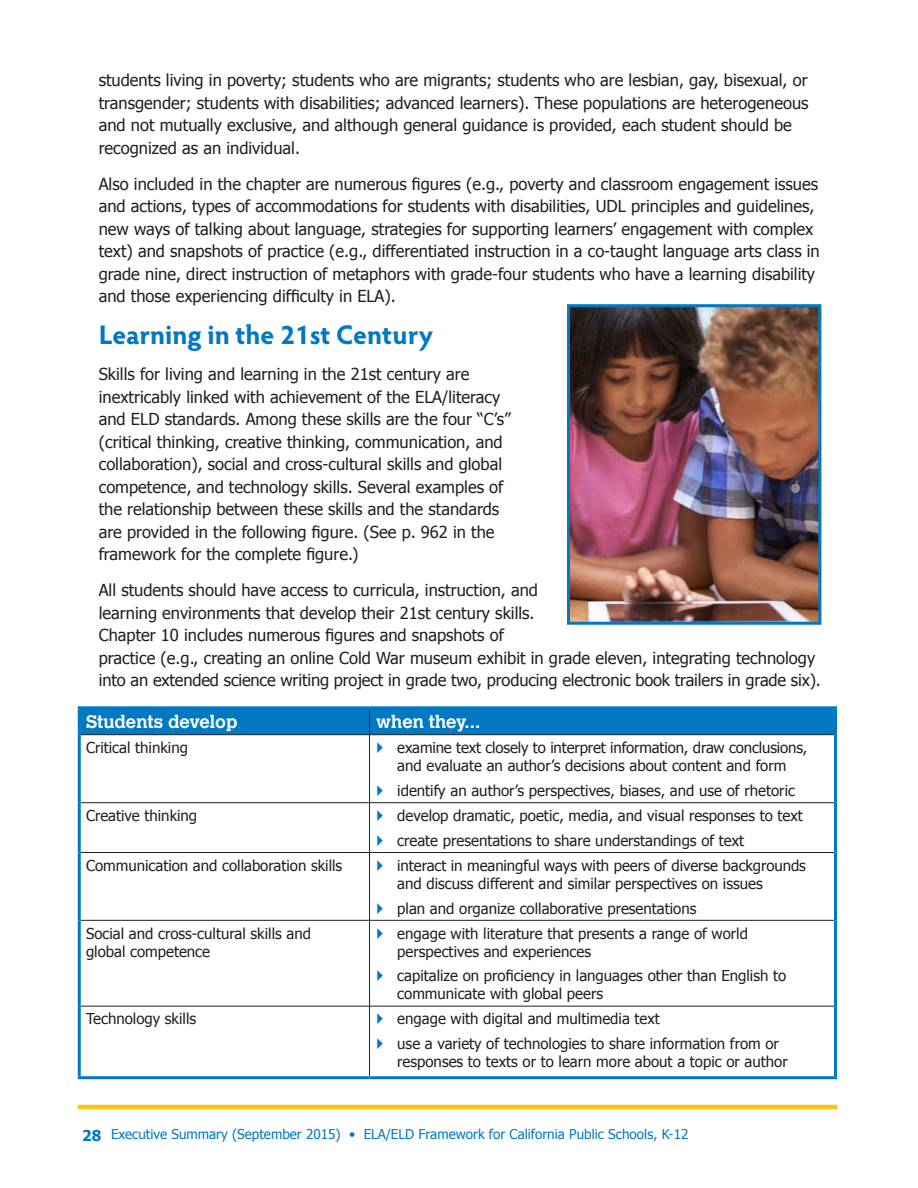
<style>
.page{position:relative;width:918px;height:1188px;background:#fff}
.page>*{position:absolute;margin:0;border:0;box-sizing:border-box;transform-origin:0 0}
.Header_2{font:700 27px "Hypatia Sans Pro";color:#0079c2}
.Body{font:700 18px "Calvert";color:#fff}
.Body-2{font:16.5px/22.5px "Tahoma";color:#231f20}
.Body-3{font:15px/18px "Tahoma";color:#231f20}
.t1{font:13.5px "Tahoma";color:#0079c2}
.s1{color:#0079c2}
.s2{font-weight:700;font-size:15px}
</style>
<div class="page">
<hr style="left:78px;top:1105px;width:759px;height:4px;background:#fec210">
<img style="left:571px;top:308px;width:246px;height:313px">
<div style="left:567px;top:304px;width:254px;height:321px;border:3px solid #0079c2"></div>
<hr style="left:81px;top:802px;width:289px;height:1px;background:#231f20">
<hr style="left:370px;top:802px;width:464px;height:1px;background:#231f20">
<hr style="left:81px;top:852px;width:289px;height:1px;background:#231f20">
<hr style="left:370px;top:852px;width:464px;height:1px;background:#231f20">
<hr style="left:81px;top:920px;width:289px;height:1px;background:#231f20">
<hr style="left:370px;top:920px;width:464px;height:1px;background:#231f20">
<hr style="left:81px;top:1006px;width:289px;height:1px;background:#231f20">
<hr style="left:370px;top:1006px;width:464px;height:1px;background:#231f20">
<hr style="left:369px;top:735px;width:1px;height:68px;background:#231f20">
<hr style="left:369px;top:803px;width:1px;height:49px;background:#231f20">
<hr style="left:369px;top:853px;width:1px;height:67px;background:#231f20">
<hr style="left:369px;top:921px;width:1px;height:85px;background:#231f20">
<hr style="left:369px;top:1006px;width:1px;height:70px;background:#231f20">
<div style="left:81px;top:709px;width:753px;height:25px;background:#0079c2"></div>
<hr style="left:81px;top:734px;width:289px;height:1px;background:#231f20">
<hr style="left:370px;top:734px;width:464px;height:1px;background:#231f20">
<hr style="left:78px;top:706px;width:292px;height:3px;background:#0079c2">
<hr style="left:78px;top:709px;width:3px;height:26px;background:#0079c2">
<hr style="left:370px;top:706px;width:467px;height:3px;background:#0079c2">
<hr style="left:834px;top:709px;width:3px;height:26px;background:#0079c2">
<hr style="left:78px;top:735px;width:3px;height:68px;background:#0079c2">
<hr style="left:834px;top:735px;width:3px;height:68px;background:#0079c2">
<hr style="left:78px;top:803px;width:3px;height:50px;background:#0079c2">
<hr style="left:834px;top:803px;width:3px;height:50px;background:#0079c2">
<hr style="left:78px;top:853px;width:3px;height:67px;background:#0079c2">
<hr style="left:834px;top:853px;width:3px;height:67px;background:#0079c2">
<hr style="left:78px;top:920px;width:3px;height:86px;background:#0079c2">
<hr style="left:834px;top:920px;width:3px;height:86px;background:#0079c2">
<hr style="left:78px;top:1006px;width:3px;height:70px;background:#0079c2">
<hr style="left:834px;top:1006px;width:3px;height:70px;background:#0079c2">
<hr style="left:78px;top:1076px;width:292px;height:3px;background:#0079c2">
<hr style="left:370px;top:1076px;width:467px;height:3px;background:#0079c2">
<p class="Body-2" style="left:99px;top:68px;width:711px">students living in poverty; students who are migrants; students who are lesbian, gay, bisexual, or transgender; students with disabilities; advanced learners). These populations are heterogeneous and not mutually exclusive, and although general guidance is provided, each student should be recognized as an individual.</p>
<p class="Body-2" style="left:99px;top:172px;width:723px">Also included in the chapter are numerous figures (e.g., poverty and classroom engagement issues and actions, types of accommodations for students with disabilities, UDL principles and guidelines, new ways of talking about language, strategies for supporting learners’ engagement with complex text) and snapshots of practice (e.g., differentiated instruction in a co-taught language arts class in grade nine, direct instruction of metaphors with grade-four students who have a learning disability and those experiencing difficulty in ELA).</p>
<p class="Header_2" style="left:99px;top:316px;width:336px">Learning in the 21st Century</p>
<p class="Body-2" style="left:99px;top:362px;width:413px">Skills for living and learning in the 21st century are inextricably linked with achievement of the ELA/literacy and ELD standards. Among these skills are the four “C’s” (critical thinking, creative thinking, communication, and collaboration), social and cross-cultural skills and global competence, and technology skills. Several examples of the relationship between these skills and the standards are provided in the following figure. (See p. 962 in the framework for the complete figure.)</p>
<p class="Body-2" style="left:99px;top:578px;width:724px">All students should have access to curricula, instruction, and<br>learning environments that develop their 21st century skills.<br>Chapter 10 includes numerous figures and snapshots of<br>practice (e.g., creating an online Cold War museum exhibit in grade eleven, integrating technology into an extended science writing project in grade two, producing electronic book trailers in grade six).</p>
<p class="Body" style="left:86px;top:710px;width:168px">Students develop<span class="s1">...</span></p>
<p class="Body" style="left:376px;top:710px;width:105px">when they...</p>
<p class="Body-3" style="left:86px;top:738px;width:103px">Critical thinking</p>
<p class="Body-3" style="left:397px;top:738px;width:412px">examine text closely to interpret information, draw conclusions, and evaluate an author’s decisions about content and form</p>
<p class="Body-3" style="left:397px;top:781px;width:399px">identify an author’s perspectives, biases, and use of rhetoric</p>
<p class="Body-3" style="left:86px;top:806px;width:113px">Creative thinking</p>
<p class="Body-3" style="left:397px;top:806px;width:407px">develop dramatic, poetic, media, and visual responses to text</p>
<p class="Body-3" style="left:397px;top:831px;width:349px">create presentations to share understandings of text</p>
<p class="Body-3" style="left:86px;top:856px;width:258px">Communication and collaboration skills</p>
<p class="Body-3" style="left:397px;top:856px;width:410px">interact in meaningful ways with peers of diverse backgrounds and discuss different and similar perspectives on issues</p>
<p class="Body-3" style="left:397px;top:898px;width:301px">plan and organize collaborative presentations</p>
<p class="Body-3" style="left:86px;top:923px;width:227px">Social and cross-cultural skills and global competence</p>
<p class="Body-3" style="left:397px;top:924px;width:352px">engage with literature that presents a range of world perspectives and experiences</p>
<p class="Body-3" style="left:397px;top:966px;width:391px">capitalize on proficiency in languages other than English to communicate with global peers</p>
<p class="Body-3" style="left:86px;top:1009px;width:112px">Technology skills</p>
<p class="Body-3" style="left:397px;top:1009px;width:264px">engage with digital and multimedia text</p>
<p class="Body-3" style="left:397px;top:1034px;width:392px">use a variety of technologies to share information from or responses to texts or to learn more about a topic or author</p>
<p class="t1" style="left:82px;top:1125px;width:608px"><span class="s2">28</span> Executive Summary (September 2015) • ELA/ELD Framework for California Public Schools, K-12</p>
</div>
